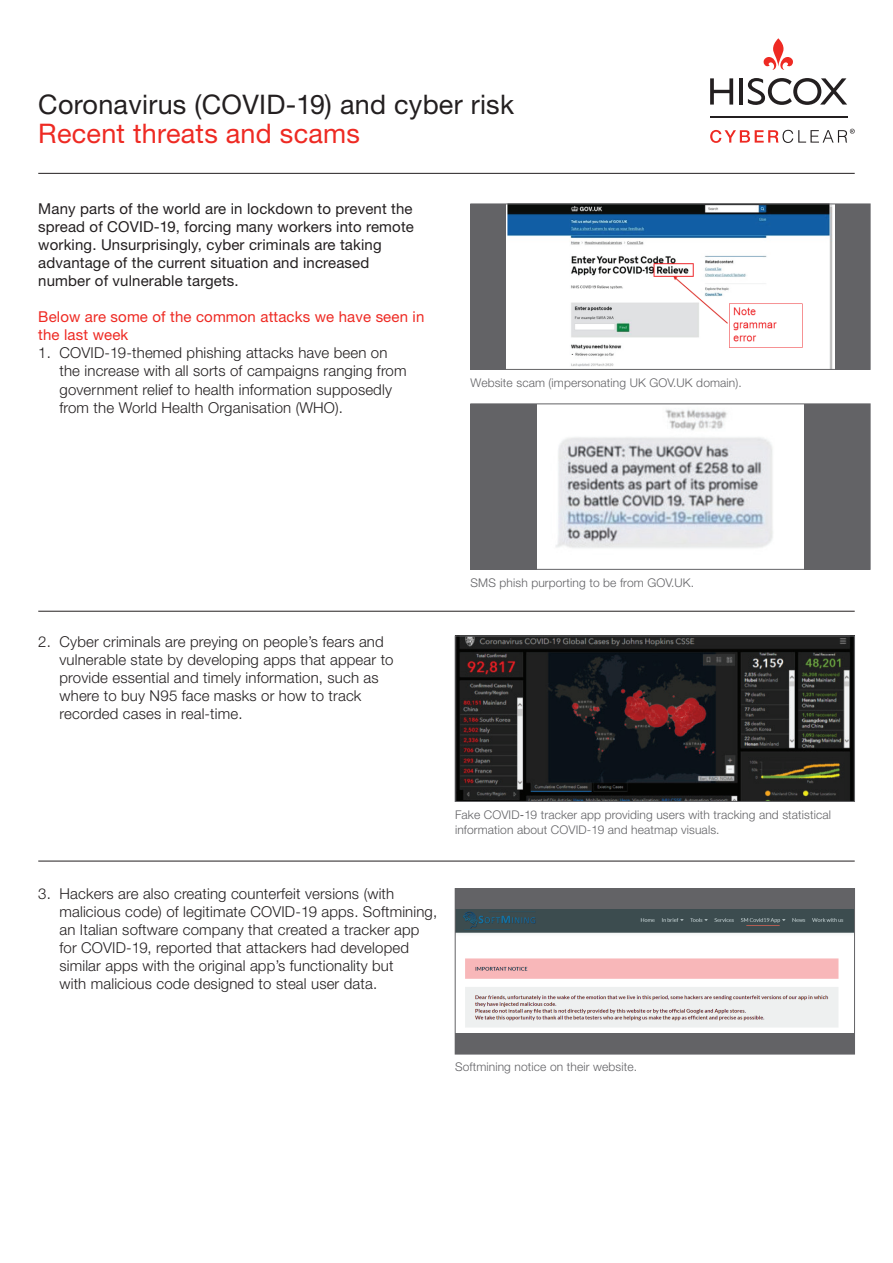
<style>
.page{position:relative;width:893px;height:1263px;background:#fff}
.page>*{position:absolute;margin:0;border:0;box-sizing:border-box;transform-origin:0 0}
.t1{font:27px "Helvetica Neue LT Std";letter-spacing:.01em;color:#231f20}
.t2{font:27px "Helvetica Neue LT Std";letter-spacing:.01em;color:#ee2a23}
.t3{font:300 15px/18px "Helvetica Neue LT Std";letter-spacing:.01em;color:#231f20}
.t4{font:15px/18px "Helvetica Neue LT Std";letter-spacing:.01em;color:#231f20}
.t5{font:15px/18px "Helvetica Neue LT Std";letter-spacing:.01em;color:#ee2a23}
.t6{font:300 12px/15px "Helvetica Neue LT Std";letter-spacing:.01em;color:#636366}
.s1{color:#231f20}
</style>
<div class="page">
<hr style="left:38px;top:173px;width:817px;height:1px;background:#231f20">
<svg style="left:764px;top:38px;width:29px;height:32px"></svg>
<hr style="left:739px;top:78px;width:4px;height:27px;background:#231f20">
<svg style="left:710px;top:78px;width:23px;height:27px"></svg>
<svg style="left:748px;top:78px;width:99px;height:27px"></svg>
<hr style="left:710px;top:117px;width:137px;height:1px;background:#231f20">
<svg style="left:710px;top:129px;width:145px;height:14px"></svg>
<div style="left:471px;top:204px;width:399px;height:165px;background:#636366"></div>
<img style="left:507px;top:206px;width:327px;height:162px">
<div style="left:471px;top:204px;width:399px;height:166px;border:1px solid #636366"></div>
<div style="left:471px;top:404px;width:399px;height:165px;background:#636366"></div>
<img style="left:537px;top:406px;width:267px;height:161px">
<div style="left:471px;top:404px;width:399px;height:165px;border:1px solid #636366"></div>
<img style="left:457px;top:638px;width:396px;height:162px">
<div style="left:455px;top:636px;width:400px;height:166px;border:1px solid #636366"></div>
<div style="left:455px;top:888px;width:399px;height:166px;background:#636366"></div>
<img style="left:457px;top:910px;width:396px;height:123px">
<div style="left:455px;top:888px;width:400px;height:166px;border:1px solid #636366"></div>
<hr style="left:38px;top:611px;width:817px;height:1px;background:#231f20">
<hr style="left:38px;top:861px;width:817px;height:1px;background:#231f20">
<h1 class="t1" style="left:38px;top:88px;width:477px">Coronavirus (COVID-19) and cyber risk</h1>
<h1 class="t2" style="left:38px;top:117px;width:323px">Recent threats and scams</h1>
<p class="t4" style="left:38px;top:200px;width:377px">Many parts of the world are in lockdown to prevent the spread of COVID-19, forcing many workers into remote working. Unsurprisingly, cyber criminals are taking advantage of the current situation and increased number of vulnerable targets.</p>
<p class="t5" style="left:38px;top:308px;width:388px">Below are some of the common attacks we have seen in the last week</p>
<p class="t3" style="left:60px;top:344px;width:349px;text-indent:-21px">1. COVID-19-themed phishing attacks have been on the increase with all sorts of campaigns ranging from government relief to health information supposedly from the World Health Organisation (WHO).</p>
<p class="t6" style="left:471px;top:375px;width:273px">Website scam (impersonating UK GOV.UK domain).</p>
<p class="t3" style="left:60px;top:632px;width:336px;text-indent:-21px">2. Cyber criminals are preying on people’s fears and vulnerable state by developing apps that appear to provide essential and timely information, such as where to buy N95 face masks or how to track recorded cases in real-time.</p>
<p class="t6" style="left:471px;top:575px;width:225px">SMS phish purporting to be from GOV.UK.</p>
<p class="t6" style="left:455px;top:807px;width:378px">Fake COVID<span class="s1">-</span>19 tracker app providing users with tracking and statistical information about COVID-19 and heatmap visuals.</p>
<p class="t3" style="left:60px;top:884px;width:379px;text-indent:-21px">3. Hackers are also creating counterfeit versions (with malicious code) of legitimate COVID-19 apps. Softmining, an Italian software company that created a tracker app for COVID-19, reported that attackers had developed similar apps with the original app’s functionality but<br>with malicious code designed to steal user data.</p>
<p class="t6" style="left:455px;top:1059px;width:184px">Softmining notice on their website.</p>
</div>
